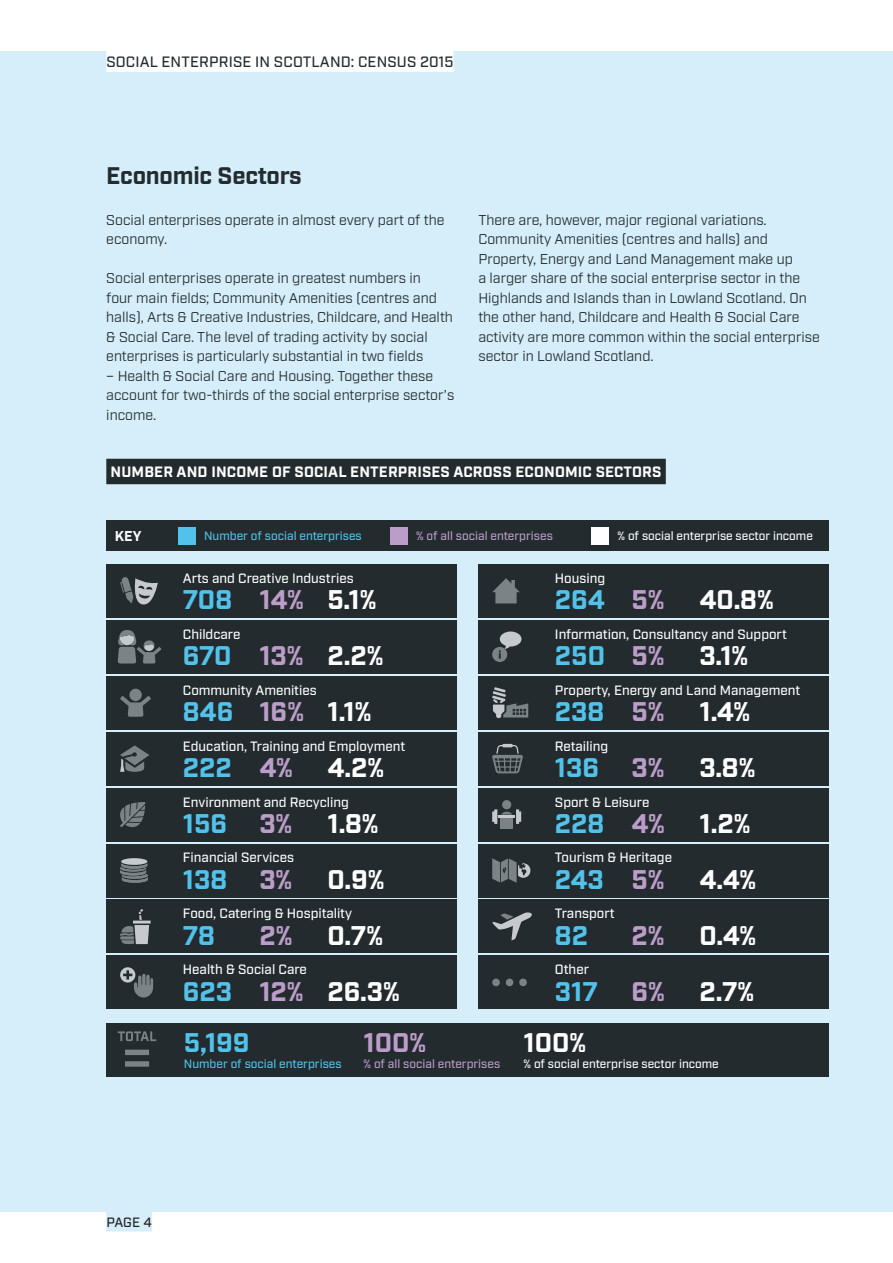
<style>
.page{position:relative;width:893px;height:1263px;background:#fff}
.page>*{position:absolute;margin:0;border:0;box-sizing:border-box;transform-origin:0 0}
.body{font:700 27px "Industry";color:#fff}
.body-2{font:700 27px "Industry";color:#52c2ea}
.body-3{font:700 27px "Industry";color:#bc9dc9}
.sub_header{font:700 24px "Industry";letter-spacing:-.01em;color:#232b2f}
.graphic_header{font:700 15px "Industry";letter-spacing:.01em;color:#fff}
.t1{font:500 15px "Industry";letter-spacing:.01em;color:#232b2f}
.body-4{font:14.25px/19.5px "Industry";color:#232b2f}
.body-5{font:700 14.25px "Industry";color:#fff}
.body-6{font:500 13.5px "Industry";color:#fff}
.t2{font:500 13.5px "Industry";color:#231f20}
.body-7{font:500 12px "Industry";color:#fff}
.body-8{font:500 12px "Industry";color:#52c2ea}
.body-9{font:500 12px "Industry";color:#bc9dc9}
</style>
<div class="page">
<div style="left:0;top:51px;width:893px;height:1161px;background:#d5eef9"></div>
<div style="left:106px;top:51px;width:347px;height:21px;background:#fff"></div>
<div style="left:106px;top:1212px;width:46px;height:19px;background:#d5eef9"></div>
<div style="left:106px;top:844px;width:351px;height:53px;background:#232b2f"></div>
<div style="left:121px;top:858px;width:26px;height:7px;background:#c7cacc;border-radius:50%"></div>
<svg style="left:120px;top:863px;width:28px;height:20px"></svg>
<div style="left:106px;top:732px;width:351px;height:53px;background:#232b2f"></div>
<svg style="left:120px;top:745px;width:29px;height:27px"></svg>
<div style="left:106px;top:620px;width:351px;height:53px;background:#232b2f"></div>
<div style="left:106px;top:788px;width:351px;height:53px;background:#232b2f"></div>
<svg style="left:120px;top:802px;width:25px;height:25px"></svg>
<div style="left:106px;top:564px;width:351px;height:53px;background:#232b2f"></div>
<svg style="left:120px;top:577px;width:38px;height:28px"></svg>
<div style="left:106px;top:956px;width:351px;height:53px;background:#232b2f"></div>
<svg style="left:120px;top:967px;width:33px;height:30px"></svg>
<div style="left:106px;top:1023px;width:723px;height:53px;background:#232b2f"></div>
<div style="left:106px;top:900px;width:351px;height:53px;background:#232b2f"></div>
<svg style="left:120px;top:909px;width:31px;height:35px"></svg>
<div style="left:478px;top:788px;width:351px;height:53px;background:#232b2f"></div>
<div style="left:502px;top:800px;width:9px;height:9px;background:#7c8387;border-radius:50%"></div>
<svg style="left:492px;top:809px;width:29px;height:15px"></svg>
<div style="left:500px;top:819px;width:13px;height:10px;background:#7c8387"></div>
<div style="left:478px;top:564px;width:351px;height:53px;background:#232b2f"></div>
<svg style="left:492px;top:578px;width:28px;height:25px"></svg>
<div style="left:478px;top:956px;width:351px;height:53px;background:#232b2f"></div>
<div style="left:492px;top:978px;width:8px;height:8px;background:#7c8387;border-radius:50%"></div>
<div style="left:506px;top:978px;width:7px;height:8px;background:#7c8387;border-radius:50%"></div>
<div style="left:519px;top:978px;width:8px;height:8px;background:#7c8387;border-radius:50%"></div>
<div style="left:478px;top:732px;width:351px;height:53px;background:#232b2f"></div>
<svg style="left:492px;top:744px;width:31px;height:29px"></svg>
<div style="left:478px;top:844px;width:351px;height:53px;background:#232b2f"></div>
<svg style="left:492px;top:858px;width:39px;height:25px"></svg>
<div style="left:478px;top:620px;width:351px;height:53px;background:#232b2f"></div>
<div style="left:500px;top:631px;width:21px;height:15px;background:#c7cacc;border-radius:50%"></div>
<svg style="left:492px;top:644px;width:19px;height:18px"></svg>
<div style="left:478px;top:676px;width:351px;height:53px;background:#232b2f"></div>
<svg style="left:492px;top:687px;width:36px;height:31px"></svg>
<div style="left:478px;top:900px;width:351px;height:53px;background:#232b2f"></div>
<svg style="left:492px;top:912px;width:40px;height:28px"></svg>
<div style="left:106px;top:520px;width:723px;height:31px;background:#232b2f"></div>
<div style="left:178px;top:527px;width:17px;height:17px;background:#52c2ea"></div>
<div style="left:390px;top:527px;width:17px;height:17px;background:#bc9dc9"></div>
<div style="left:592px;top:527px;width:17px;height:17px;background:#fff"></div>
<div style="left:106px;top:459px;width:560px;height:25px;background:#232b2f"></div>
<div style="left:106px;top:676px;width:351px;height:53px;background:#232b2f"></div>
<svg style="left:120px;top:689px;width:31px;height:28px"></svg>
<svg style="left:125px;top:1050px;width:24px;height:17px"></svg>
<svg style="left:118px;top:1031px;width:38px;height:10px"></svg>
<svg style="left:117px;top:630px;width:45px;height:33px"></svg>
<p class="t1" style="left:106px;top:53px;width:349px">SOCIAL ENTERPRISE IN SCOTLAND: CENSUS 2015</p>
<p class="sub_header" style="left:106px;top:161px;width:197px">Economic Sectors</p>
<p class="body-4" style="left:106px;top:210px;width:340px">Social enterprises operate in almost every part of the economy.</p>
<p class="body-4" style="left:106px;top:269px;width:348px">Social enterprises operate in greatest numbers in<br>four main fields; Community Amenities (centres and halls), Arts &amp; Creative Industries, Childcare, and Health &amp; Social Care. The level of trading activity by social enterprises is particularly substantial in two fields</p>
<p class="body-4" style="left:106px;top:366px;width:350px">– Health &amp; Social Care and Housing. Together these account for two-thirds of the social enterprise sector’s income.</p>
<p class="body-4" style="left:478px;top:210px;width:343px">There are, however, major regional variations.<br>Community Amenities (centres and halls) and Property, Energy and Land Management make up<br>a larger share of the social enterprise sector in the Highlands and Islands than in Lowland Scotland. On the other hand, Childcare and Health &amp; Social Care activity are more common within the social enterprise sector in Lowland Scotland.</p>
<p class="graphic_header" style="left:111px;top:463px;width:552px">NUMBER AND INCOME OF SOCIAL ENTERPRISES ACROSS ECONOMIC SECTORS</p>
<p class="body-5" style="left:115px;top:527px;width:28px">KEY</p>
<p class="body-8" style="left:204px;top:529px;width:159px">Number of social enterprises</p>
<p class="body-9" style="left:416px;top:529px;width:138px">% of all social enterprises</p>
<p class="body-7" style="left:618px;top:529px;width:197px">% of social enterprise sector income</p>
<p class="body-6" style="left:183px;top:570px;width:172px">Arts and Creative Industries</p>
<p class="body-2" style="left:183px;top:583px;width:51px">708</p>
<p class="body-3" style="left:259px;top:583px;width:46px">14%</p>
<p class="body" style="left:327px;top:583px;width:51px">5.1%</p>
<p class="body-6" style="left:555px;top:570px;width:52px">Housing</p>
<p class="body-2" style="left:555px;top:583px;width:52px">264</p>
<p class="body-3" style="left:631px;top:583px;width:35px">5%</p>
<p class="body" style="left:699px;top:583px;width:76px">40.8%</p>
<p class="body-6" style="left:183px;top:626px;width:59px">Childcare</p>
<p class="body-2" style="left:183px;top:639px;width:50px">670</p>
<p class="body-3" style="left:259px;top:639px;width:46px">13%</p>
<p class="body" style="left:327px;top:639px;width:58px">2.2%</p>
<p class="body-6" style="left:183px;top:682px;width:135px">Community Amenities</p>
<p class="body-2" style="left:183px;top:695px;width:52px">846</p>
<p class="body-3" style="left:259px;top:695px;width:46px">16%</p>
<p class="body" style="left:327px;top:695px;width:46px">1.1%</p>
<p class="body-6" style="left:555px;top:626px;width:233px">Information, Consultancy and Support</p>
<p class="body-2" style="left:555px;top:639px;width:52px">250</p>
<p class="body-3" style="left:631px;top:639px;width:35px">5%</p>
<p class="body" style="left:699px;top:639px;width:50px">3.1%</p>
<p class="body-6" style="left:555px;top:682px;width:247px">Property, Energy and Land Management</p>
<p class="body-2" style="left:555px;top:695px;width:51px">238</p>
<p class="body-3" style="left:631px;top:695px;width:35px">5%</p>
<p class="body" style="left:699px;top:695px;width:52px">1.4%</p>
<p class="body-6" style="left:183px;top:738px;width:224px">Education, Training and Employment</p>
<p class="body-2" style="left:183px;top:751px;width:50px">222</p>
<p class="body-3" style="left:259px;top:751px;width:35px">4%</p>
<p class="body" style="left:327px;top:751px;width:58px">4.2%</p>
<p class="body-6" style="left:555px;top:738px;width:55px">Retailing</p>
<p class="body-2" style="left:555px;top:751px;width:46px">136</p>
<p class="body-3" style="left:631px;top:751px;width:34px">3%</p>
<p class="body" style="left:699px;top:751px;width:57px">3.8%</p>
<p class="body-6" style="left:183px;top:794px;width:168px">Environment and Recycling</p>
<p class="body-2" style="left:183px;top:807px;width:46px">156</p>
<p class="body-3" style="left:259px;top:807px;width:34px">3%</p>
<p class="body" style="left:327px;top:807px;width:53px">1.8%</p>
<p class="body-6" style="left:555px;top:794px;width:96px">Sport &amp; Leisure</p>
<p class="body-2" style="left:555px;top:807px;width:51px">228</p>
<p class="body-3" style="left:631px;top:807px;width:35px">4%</p>
<p class="body" style="left:699px;top:807px;width:53px">1.2%</p>
<p class="body-6" style="left:183px;top:850px;width:113px">Financial Services</p>
<p class="body-2" style="left:183px;top:863px;width:46px">138</p>
<p class="body-3" style="left:259px;top:863px;width:34px">3%</p>
<p class="body" style="left:327px;top:863px;width:59px">0.9%</p>
<p class="body-6" style="left:555px;top:850px;width:119px">Tourism &amp; Heritage</p>
<p class="body-2" style="left:555px;top:863px;width:50px">243</p>
<p class="body-3" style="left:631px;top:863px;width:35px">5%</p>
<p class="body" style="left:699px;top:863px;width:58px">4.4%</p>
<p class="body-6" style="left:183px;top:906px;width:171px">Food, Catering &amp; Hospitality</p>
<p class="body-2" style="left:183px;top:919px;width:33px">78</p>
<p class="body-3" style="left:259px;top:919px;width:35px">2%</p>
<p class="body" style="left:327px;top:919px;width:57px">0.7%</p>
<p class="body-6" style="left:555px;top:906px;width:61px">Transport</p>
<p class="body-2" style="left:555px;top:919px;width:35px">82</p>
<p class="body-3" style="left:631px;top:919px;width:35px">2%</p>
<p class="body" style="left:699px;top:919px;width:58px">0.4%</p>
<p class="body-6" style="left:183px;top:962px;width:126px">Health &amp; Social Care</p>
<p class="body-2" style="left:183px;top:975px;width:51px">623</p>
<p class="body-3" style="left:259px;top:975px;width:46px">12%</p>
<p class="body" style="left:327px;top:975px;width:74px">26.3%</p>
<p class="body-6" style="left:555px;top:962px;width:36px">Other</p>
<p class="body-2" style="left:555px;top:975px;width:45px">317</p>
<p class="body-3" style="left:631px;top:975px;width:35px">6%</p>
<p class="body" style="left:699px;top:975px;width:56px">2.7%</p>
<p class="body-2" style="left:184px;top:1026px;width:67px">5,199</p>
<p class="body-8" style="left:184px;top:1057px;width:159px">Number of social enterprises</p>
<p class="body-3" style="left:364px;top:1026px;width:64px">100%</p>
<p class="body-9" style="left:364px;top:1057px;width:138px">% of all social enterprises</p>
<p class="body" style="left:524px;top:1026px;width:64px">100%</p>
<p class="body-7" style="left:524px;top:1057px;width:197px">% of social enterprise sector income</p>
<p class="t2" style="left:106px;top:1214px;width:47px">PAGE 4</p>
</div>
